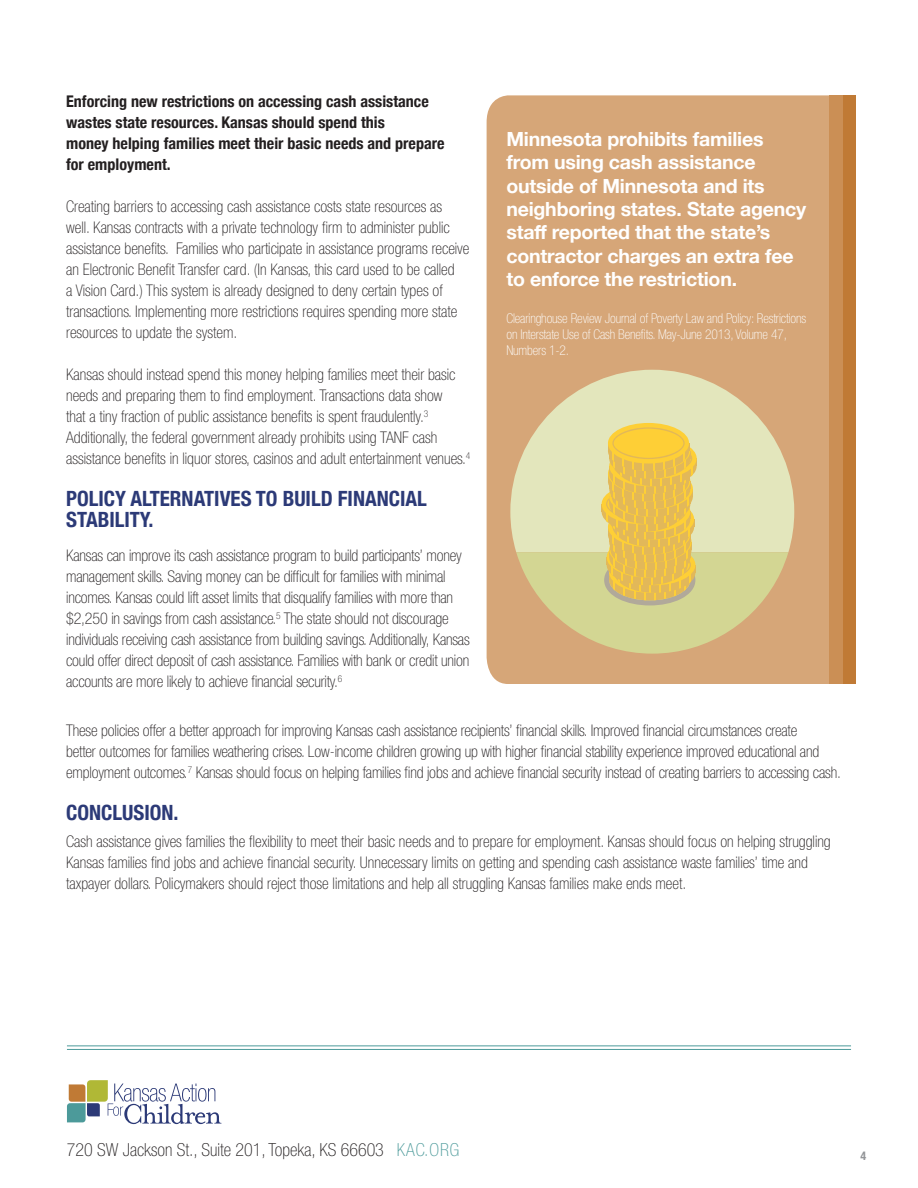
<style>
.page{position:relative;width:918px;height:1188px;background:#fff}
.page>*{position:absolute;margin:0;border:0;box-sizing:border-box;transform-origin:0 0}
.t1{font:700 condensed 21px/21px "Helvetica Neue";color:#2c3a77}
.t2{font:700 19.5px/23.4px "Helvetica Neue";letter-spacing:-.01em;color:#fff}
.t3{font:100 condensed 18px "Helvetica Neue LT Std";color:#231f20}
.t4{font:100 condensed 16.05px/21px "Helvetica Neue LT Std";color:#231f20}
.t5{font:700 condensed 16.05px/21px "Helvetica Neue";color:#231f20}
.t6{font:100 condensed 13.5px/16.2px "Helvetica Neue LT Std";letter-spacing:-.01em;color:#fff}
.t7{font:700 condensed 12px "Helvetica Neue";color:#939598}
.s1{color:#4c9a9a}
</style>
<div class="page">
<div style="left:487px;top:95px;width:342px;height:589px;background:#d6a678"></div>
<div style="left:829px;top:95px;width:27px;height:589px;background:#c07a35"></div>
<div style="left:829px;top:95px;width:13px;height:589px;background:#cb8f55"></div>
<svg style="left:510px;top:370px;width:284px;height:182px;background:#ddc89c"></svg>
<div style="left:608px;top:423px;width:81px;height:41px;background:#fecf36;border-radius:50%"></div>
<svg style="left:516px;top:427px;width:272px;height:227px;background:#dfd08d"></svg>
<hr style="left:67px;top:1049px;width:784px;height:1px;background:#4c9a9a">
<hr style="left:67px;top:1046px;width:784px;height:1px;background:#4c9a9a">
<svg style="left:67px;top:1080px;width:154px;height:44px"></svg>
<p class="t5" style="left:66px;top:91px;width:380px">Enforcing new restrictions on accessing cash assistance wastes state resources. Kansas should spend this<br>money helping families meet their basic needs and prepare for employment.</p>
<p class="t4" style="left:66px;top:196px;width:405px">Creating barriers to accessing cash assistance costs state resources as well. Kansas contracts with a private technology firm to administer public assistance benefits. Families who participate in assistance programs receive an Electronic Benefit Transfer card. (In Kansas, this card used to be called<br>a Vision Card.) This system is already designed to deny certain types of transactions. Implementing more restrictions requires spending more state resources to update the system.</p>
<p class="t4" style="left:66px;top:364px;width:406px">Kansas should instead spend this money helping families meet their basic needs and preparing them to find employment. Transactions data show<br>that a tiny fraction of public assistance benefits is spent fraudulently.<sup>3<br></sup>Additionally, the federal government already prohibits using TANF cash assistance benefits in liquor stores, casinos and adult entertainment venues.<sup>4</sup></p>
<h1 class="t1" style="left:66px;top:488px;width:362px">POLICY ALTERNATIVES TO BUILD FINANCIAL<br>STABILITY.</h1>
<p class="t4" style="left:66px;top:545px;width:405px">Kansas can improve its cash assistance program to build participants’ money management skills. Saving money can be difficult for families with minimal incomes. Kansas could lift asset limits that disqualify families with more than $2,250 in savings from cash assistance.<sup>5</sup> The state should not discourage individuals receiving cash assistance from building savings. Additionally, Kansas could offer direct deposit of cash assistance. Families with bank or credit union accounts are more likely to achieve financial security.<sup>6</sup></p>
<p class="t4" style="left:66px;top:720px;width:776px">These policies offer a better approach for improving Kansas cash assistance recipients’ financial skills. Improved financial circumstances create<br>better outcomes for families weathering crises. Low-income children growing up with higher financial stability experience improved educational and employment outcomes.<sup>7</sup> Kansas should focus on helping families find jobs and achieve financial security instead of creating barriers to accessing cash.</p>
<h1 class="t1" style="left:66px;top:802px;width:114px">CONCLUSION.</h1>
<p class="t4" style="left:66px;top:831px;width:766px">Cash assistance gives families the flexibility to meet their basic needs and to prepare for employment. Kansas should focus on helping struggling<br>Kansas families find jobs and achieve financial security. Unnecessary limits on getting and spending cash assistance waste families’ time and taxpayer dollars. Policymakers should reject those limitations and help all struggling Kansas families make ends meet.</p>
<p class="t2" style="left:506px;top:127px;width:301px">Minnesota prohibits families from using cash assistance outside of Minnesota and its neighboring states. State agency staff reported that the state’s contractor charges an extra fee to enforce the restriction.</p>
<p class="t6" style="left:506px;top:310px;width:301px">Clearinghouse Review Journal of Poverty Law and Policy: Restrictions on Interstate Use of Cash Benefits. May-June 2013, Volume 47,<br>Numbers 1-2.</p>
<p class="t3" style="left:67px;top:1140px;width:394px">720 SW Jackson St., Suite 201, Topeka, KS 66603 <span class="s1">KAC.ORG</span></p>
<p class="t7" style="left:860px;top:1148px;width:7px">4</p>
</div>
